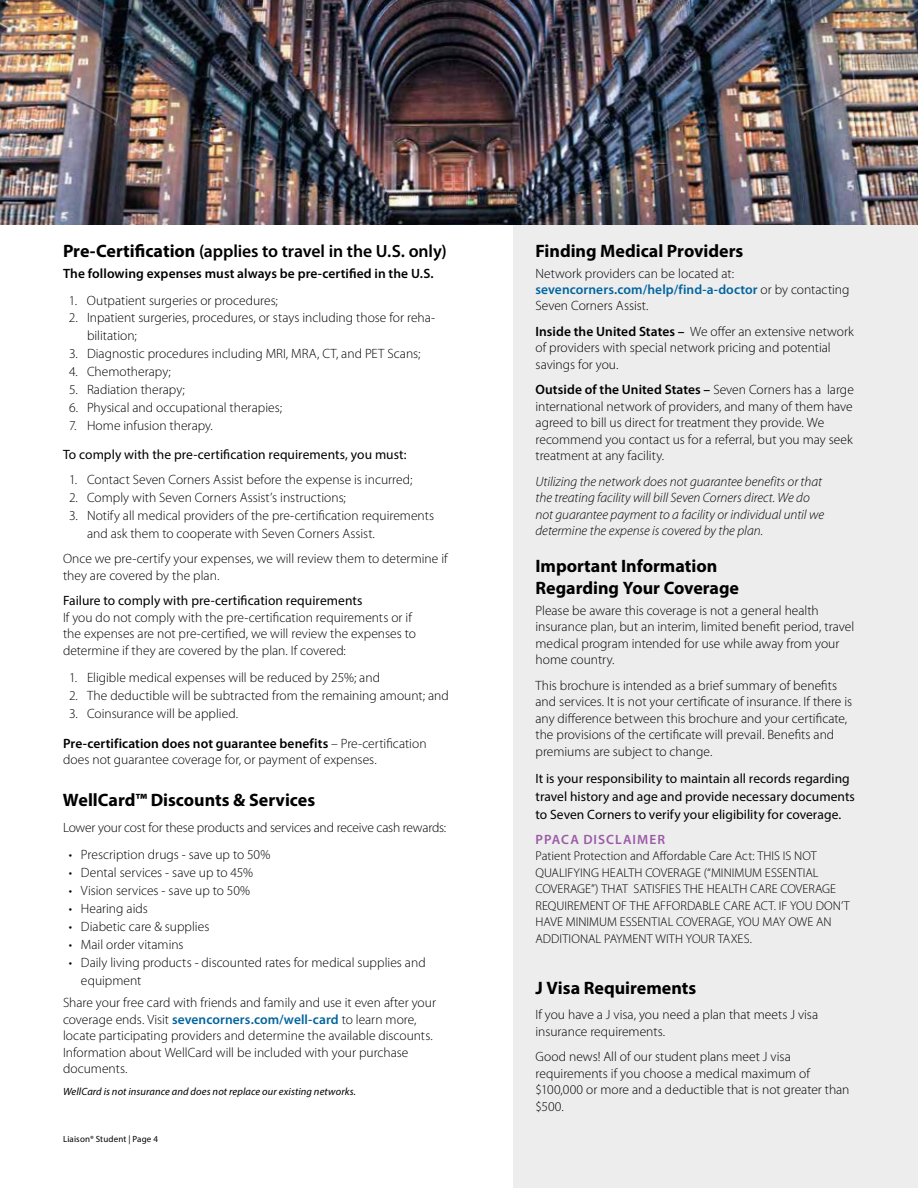
<style>
.page{position:relative;width:918px;height:1188px;background:#fff}
.page>*{position:absolute;margin:0;border:0;box-sizing:border-box;transform-origin:0 0}
.t1{font:700 18px/21.6px "Myriad Pro";color:#000}
.t2{font:600 17.7px "Myriad Pro";letter-spacing:-.005em;color:#000}
.t3{font:300 13.5px/16.5px "Myriad Pro";color:#000}
.t4{font:13.5px/18px "Myriad Pro";color:#000}
.t5{font:italic 300 13.5px/16.5px "Myriad Pro";color:#000}
.t6{font:600 13.5px "Myriad Pro";letter-spacing:.005em;color:#000}
.t7{font:600 13.5px "Myriad Pro";letter-spacing:.075em;color:#9b5ba5}
.t8{font:300 12.75px/16.5px "Myriad Pro";color:#000}
.t9{font:italic 10.5px "Myriad Pro";letter-spacing:.01em;color:#000}
.t10{font:9px "Myriad Pro";letter-spacing:.015em;color:#000}
.s1{font-weight:700;font-size:18px}
.s2{font-weight:600}
.s3{font-weight:600;color:#00649d}
</style>
<div class="page">
<div style="left:513px;top:0;width:405px;height:1188px;background:#ededee"></div>
<img style="left:0;top:0;width:918px;height:225px">
<h2 class="t2" style="left:63px;top:239px;width:385px"><span class="s1">Pre-Certification</span> (applies to travel in the U.S. only)</h2>
<p class="t6" style="left:63px;top:264px;width:372px">The following expenses must always be pre-certified in the U.S.</p>
<p class="t3" style="left:69px;top:292px;width:210px">1. Outpatient surgeries or procedures;</p>
<p class="t3" style="left:87px;top:309px;width:350px;line-height:18px;text-indent:-18px">2. Inpatient surgeries, procedures, or stays including those for reha&shy;bilitation;</p>
<p class="t3" style="left:69px;top:346px;width:353px">3. Diagnostic procedures including MRI, MRA, CT, and PET Scans;</p>
<p class="t3" style="left:69px;top:364px;width:103px">4. Chemotherapy;</p>
<p class="t3" style="left:69px;top:382px;width:117px">5. Radiation therapy;</p>
<p class="t3" style="left:69px;top:400px;width:215px">6. Physical and occupational therapies;</p>
<p class="t3" style="left:69px;top:418px;width:145px">7. Home infusion therapy.</p>
<p class="t4" style="left:63px;top:445px;width:345px">To comply with the pre-certification requirements, you must:</p>
<p class="t3" style="left:69px;top:471px;width:345px">1. Contact Seven Corners Assist before the expense is incurred;</p>
<p class="t3" style="left:69px;top:489px;width:278px">2. Comply with Seven Corners Assist’s instructions;</p>
<p class="t3" style="left:87px;top:506px;width:349px;line-height:18px;text-indent:-18px">3. Notify all medical providers of the pre-certification requirements and ask them to cooperate with Seven Corners Assist.</p>
<p class="t3" style="left:63px;top:551px;width:386px">Once we pre-certify your expenses, we will review them to determine if they are covered by the plan.</p>
<p class="t4" style="left:63px;top:591px;width:301px">Failure to comply with pre-certification requirements</p>
<p class="t3" style="left:63px;top:609px;width:354px">If you do not comply with the pre-certification requirements or if the expenses are not pre-certified, we will review the expenses to determine if they are covered by the plan. If covered:</p>
<p class="t3" style="left:69px;top:669px;width:313px">1. Eligible medical expenses will be reduced by 25%; and</p>
<p class="t3" style="left:69px;top:687px;width:381px">2. The deductible will be subtracted from the remaining amount; and</p>
<p class="t3" style="left:69px;top:705px;width:171px">3. Coinsurance will be applied.</p>
<p class="t3" style="left:63px;top:735px;width:365px"><span class="s2">Pre-certification does not guarantee benefits</span> – Pre-certification does not guarantee coverage for, or payment of expenses.</p>
<h1 class="t1" style="left:63px;top:789px;width:254px">WellCard™ Discounts &amp; Services</h1>
<p class="t3" style="left:63px;top:819px;width:385px">Lower your cost for these products and services and receive cash rewards:</p>
<p class="t3" style="left:69px;top:846px;width:203px">• Prescription drugs - save up to 50%</p>
<p class="t3" style="left:69px;top:864px;width:186px">• Dental services - save up to 45%</p>
<p class="t3" style="left:69px;top:882px;width:183px">• Vision services - save up to 50%</p>
<p class="t3" style="left:69px;top:900px;width:80px">• Hearing aids</p>
<p class="t3" style="left:69px;top:918px;width:142px">• Diabetic care &amp; supplies</p>
<p class="t3" style="left:69px;top:936px;width:116px">• Mail order vitamins</p>
<p class="t3" style="left:81px;top:953px;width:346px;line-height:18px;text-indent:-12px">• Daily living products - discounted rates for medical supplies and equipment</p>
<p class="t3" style="left:63px;top:995px;width:374px">Share your free card with friends and family and use it even after your coverage ends. Visit <span class="s3">sevencorners.com/well-card</span> to learn more, locate participating providers and determine the available discounts.<br>Information about WellCard will be included with your purchase documents.</p>
<p class="t9" style="left:63px;top:1085px;width:295px">WellCard is not insurance and does not replace our existing networks.</p>
<p class="t10" style="left:63px;top:1134px;width:97px">Liaison® Student | Page 4</p>
<h1 class="t1" style="left:536px;top:239px;width:209px">Finding Medical Providers</h1>
<p class="t3" style="left:536px;top:265px;width:316px">Network providers can be located at: <span class="s3">sevencorners.com/help/find-a-doctor</span> or by contacting<br>Seven Corners Assist.</p>
<p class="t3" style="left:536px;top:323px;width:320px"><span class="s2">Inside the United States –</span> We offer an extensive network of providers with special network pricing and potential savings for you.</p>
<p class="t3" style="left:536px;top:382px;width:320px"><span class="s2">Outside of the United States –</span> Seven Corners has a large international network of providers, and many of them have agreed to bill us direct for treatment they provide. We recommend you contact us for a referral, but you may seek treatment at any facility.</p>
<p class="t5" style="left:536px;top:473px;width:290px">Utilizing the network does not guarantee benefits or that the treating facility will bill Seven Corners direct. We do not guarantee payment to a facility or individual until we determine the expense is covered by the plan.</p>
<h1 class="t1" style="left:536px;top:555px;width:205px">Important Information<br>Regarding Your Coverage</h1>
<p class="t3" style="left:536px;top:602px;width:320px">Please be aware this coverage is not a general health insurance plan, but an interim, limited benefit period, travel medical program intended for use while away from your home country.</p>
<p class="t3" style="left:536px;top:677px;width:318px">This brochure is intended as a brief summary of benefits and services. It is not your certificate of insurance. If there is any difference between this brochure and your certificate, the provisions of the certificate will prevail. Benefits and premiums are subject to change.</p>
<p class="t4" style="left:536px;top:769px;width:321px">It is your responsibility to maintain all records regarding travel history and age and provide necessary documents to Seven Corners to verify your eligibility for coverage.</p>
<p class="t7" style="left:536px;top:831px;width:131px">PPACA DISCLAIMER</p>
<p class="t8" style="left:536px;top:848px;width:316px">Patient Protection and Affordable Care Act: THIS IS NOT QUALIFYING HEALTH COVERAGE (“MINIMUM ESSENTIAL COVERAGE”) THAT SATISFIES THE HEALTH CARE COVERAGE REQUIREMENT OF THE AFFORDABLE CARE ACT. IF YOU DON’T HAVE MINIMUM ESSENTIAL COVERAGE, YOU MAY OWE AN ADDITIONAL PAYMENT WITH YOUR TAXES.</p>
<h1 class="t1" style="left:536px;top:976px;width:162px">J Visa Requirements</h1>
<p class="t3" style="left:536px;top:1007px;width:284px">If you have a J visa, you need a plan that meets J visa insurance requirements.</p>
<p class="t3" style="left:536px;top:1049px;width:316px">Good news! All of our student plans meet J visa requirements if you choose a medical maximum of $100,000 or more and a deductible that is not greater than $500.</p>
</div>
